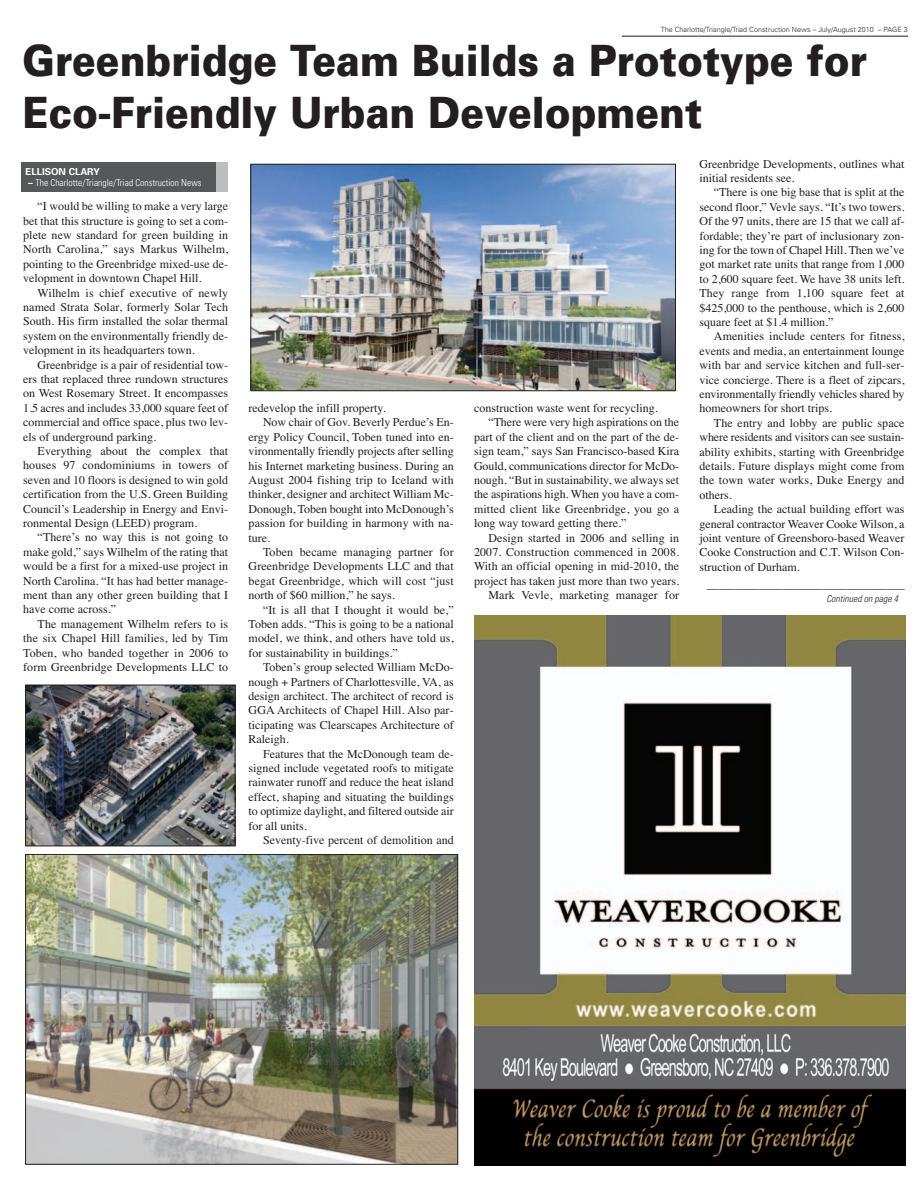
<style>
.page{position:relative;width:918px;height:1188px;background:#fff}
.page>*{position:absolute;margin:0;border:0;box-sizing:border-box;transform-origin:0 0}
.t1{font:900 43.2px/51.9px "Univers";color:#231f20;scale:.9 1}
.t2{font:12px/14.4px "Times";color:#231f20;text-align:justify}
.t3{font:italic 300 condensed 12px "Univers";color:#231f20}
.t4{font:300 condensed 9.6px "Univers";color:#fff}
.t5{font:italic 300 condensed 9.6px "Univers";color:#231f20}
.t6{font:700 9.6px "Univers";color:#fff}
.t7{font:300 7.2px "Univers";color:#231f20}
.s1{font-weight:700;font-stretch:normal}
</style>
<div class="page">
<hr style="left:622px;top:36px;width:286px;height:1px;background:#231f20">
<div style="left:21px;top:162px;width:206px;height:30px;background:#57585a"></div>
<div style="left:216px;top:162px;width:11px;height:30px;background:#bcbdc0"></div>
<img style="left:27px;top:856px;width:429px;height:307px">
<div style="left:25px;top:854px;width:433px;height:311px;border:1px solid #231f20"></div>
<img style="left:27px;top:687px;width:206px;height:157px">
<div style="left:25px;top:685px;width:210px;height:161px;border:1px solid #231f20"></div>
<img style="left:252px;top:166px;width:422px;height:223px">
<div style="left:250px;top:164px;width:426px;height:227px;border:1px solid #231f20"></div>
<img style="left:474px;top:615px;width:431px;height:551px">
<p class="t7" style="left:661px;top:26px;width:249px">The Charlotte/Triangle/Triad Construction News – July/August 2010 – PAGE 3</p>
<h1 class="t1" style="left:23px;top:39px;width:940px">Greenbridge Team Builds a Prototype for<br>Eco-Friendly Urban Development</h1>
<p class="t6" style="left:26px;top:168px;width:76px">ELLISON CLARY</p>
<p class="t4" style="left:28px;top:179px;width:175px"><span class="s1">–</span> The Charlotte/Triangle/Triad Construction News</p>
<p class="t2" style="left:23px;top:200px;width:207px;text-indent:14px">“I would be willing to make a very large bet that this structure is going to set a com&shy;plete new standard for green building in North Carolina,” says Markus Wilhelm, pointing to the Greenbridge mixed-use de&shy;velopment in downtown Chapel Hill.</p>
<p class="t2" style="left:23px;top:286px;width:207px;text-indent:14px">Wilhelm is chief executive of newly named Strata Solar, formerly Solar Tech South. His firm installed the solar thermal system on the environmentally friendly de&shy;velopment in its headquarters town.</p>
<p class="t2" style="left:23px;top:358px;width:207px;text-indent:14px">Greenbridge is a pair of residential tow&shy;ers that replaced three rundown structures on West Rosemary Street. It encompasses 1.5 acres and includes 33,000 square feet of commercial and office space, plus two lev&shy;els of underground parking.</p>
<p class="t2" style="left:23px;top:445px;width:207px;text-indent:14px">Everything about the complex that houses 97 condominiums in towers of seven and 10 floors is designed to win gold certification from the U.S. Green Building Council’s Leadership in Energy and Envi&shy;ronmental Design (LEED) program.</p>
<p class="t2" style="left:23px;top:531px;width:207px;text-indent:14px">“There’s no way this is not going to make gold,” says Wilhelm of the rating that would be a first for a mixed-use project in North Carolina. “It has had better manage&shy;ment than any other green building that I have come across.”</p>
<p class="t2" style="left:23px;top:618px;width:207px;text-indent:14px">The management Wilhelm refers to is the six Chapel Hill families, led by Tim Toben, who banded together in 2006 to form Greenbridge Developments LLC to</p>
<p class="t2" style="left:249px;top:402px;width:139px">redevelop the infill property.</p>
<p class="t2" style="left:263px;top:416px;width:192px">Now chair of Gov. Beverly Perdue’s En-</p>
<p class="t2" style="left:249px;top:431px;width:207px">ergy Policy Council, Toben tuned into en-</p>
<p class="t2" style="left:249px;top:445px;width:207px">vironmentally friendly projects after selling</p>
<p class="t2" style="left:249px;top:460px;width:207px">his Internet marketing business. During an</p>
<p class="t2" style="left:249px;top:474px;width:207px">August 2004 fishing trip to Iceland with</p>
<p class="t2" style="left:249px;top:488px;width:207px">thinker, designer and architect William Mc-</p>
<p class="t2" style="left:249px;top:503px;width:207px">Donough, Toben bought into McDonough’s</p>
<p class="t2" style="left:249px;top:517px;width:207px">passion for building in harmony with na-</p>
<p class="t2" style="left:249px;top:532px;width:23px">ture.</p>
<p class="t2" style="left:263px;top:546px;width:192px">Toben became managing partner for</p>
<p class="t2" style="left:249px;top:560px;width:207px">Greenbridge Developments LLC and that</p>
<p class="t2" style="left:249px;top:575px;width:207px">begat Greenbridge, which will cost “just</p>
<p class="t2" style="left:249px;top:589px;width:148px">north of $60 million,” he says.</p>
<p class="t2" style="left:263px;top:604px;width:192px">“It is all that I thought it would be,”</p>
<p class="t2" style="left:249px;top:618px;width:207px">Toben adds. “This is going to be a national</p>
<p class="t2" style="left:249px;top:632px;width:207px">model, we think, and others have told us,</p>
<p class="t2" style="left:249px;top:647px;width:151px">for sustainability in buildings.”</p>
<p class="t2" style="left:263px;top:661px;width:192px">Toben’s group selected William McDo-</p>
<p class="t2" style="left:249px;top:676px;width:207px">nough + Partners of Charlottesville, VA, as</p>
<p class="t2" style="left:249px;top:690px;width:207px">design architect. The architect of record is</p>
<p class="t2" style="left:249px;top:704px;width:207px">GGA Architects of Chapel Hill. Also par-</p>
<p class="t2" style="left:249px;top:719px;width:207px">ticipating was Clearscapes Architecture of</p>
<p class="t2" style="left:249px;top:733px;width:42px">Raleigh.</p>
<p class="t2" style="left:263px;top:748px;width:192px">Features that the McDonough team de-</p>
<p class="t2" style="left:249px;top:762px;width:207px">signed include vegetated roofs to mitigate</p>
<p class="t2" style="left:249px;top:776px;width:207px">rainwater runoff and reduce the heat island</p>
<p class="t2" style="left:249px;top:791px;width:207px">effect, shaping and situating the buildings</p>
<p class="t2" style="left:249px;top:805px;width:207px">to optimize daylight, and filtered outside air</p>
<p class="t2" style="left:249px;top:820px;width:60px">for all units.</p>
<p class="t2" style="left:263px;top:834px;width:192px">Seventy-five percent of demolition and</p>
<p class="t2" style="left:474px;top:402px;width:185px">construction waste went for recycling.</p>
<p class="t2" style="left:488px;top:416px;width:192px">“There were very high aspirations on the</p>
<p class="t2" style="left:474px;top:431px;width:207px">part of the client and on the part of the de-</p>
<p class="t2" style="left:474px;top:445px;width:207px">sign team,” says San Francisco-based Kira</p>
<p class="t2" style="left:474px;top:460px;width:207px">Gould, communications director for McDo-</p>
<p class="t2" style="left:474px;top:474px;width:207px">nough. “But in sustainability, we always set</p>
<p class="t2" style="left:474px;top:488px;width:207px">the aspirations high. When you have a com-</p>
<p class="t2" style="left:474px;top:503px;width:207px">mitted client like Greenbridge, you go a</p>
<p class="t2" style="left:474px;top:517px;width:154px">long way toward getting there.”</p>
<p class="t2" style="left:488px;top:532px;width:192px">Design started in 2006 and selling in</p>
<p class="t2" style="left:474px;top:546px;width:207px">2007. Construction commenced in 2008.</p>
<p class="t2" style="left:474px;top:560px;width:207px">With an official opening in mid-2010, the</p>
<p class="t2" style="left:474px;top:575px;width:207px">project has taken just more than two years.</p>
<p class="t2" style="left:488px;top:589px;width:192px">Mark Vevle, marketing manager for</p>
<p class="t2" style="left:700px;top:158px;width:207px">Greenbridge Developments, outlines what initial residents see.</p>
<p class="t2" style="left:700px;top:186px;width:207px;text-indent:14px">“There is one big base that is split at the second floor,” Vevle says. “It’s two towers.<br>Of the 97 units, there are 15 that we call af&shy;fordable; they’re part of inclusionary zon&shy;ing for the town of Chapel Hill. Then we’ve got market rate units that range from 1,000 to 2,600 square feet. We have 38 units left.<br>They range from 1,100 square feet at $425,000 to the penthouse, which is 2,600 square feet at $1.4 million.”</p>
<p class="t2" style="left:700px;top:330px;width:207px;text-indent:14px">Amenities include centers for fitness, events and media, an entertainment lounge with bar and service kitchen and full-ser&shy;vice concierge. There is a fleet of zipcars, environmentally friendly vehicles shared by homeowners for short trips.</p>
<p class="t2" style="left:700px;top:417px;width:207px;text-indent:14px">The entry and lobby are public space where residents and visitors can see sustain&shy;ability exhibits, starting with Greenbridge details. Future displays might come from the town water works, Duke Energy and others.</p>
<p class="t2" style="left:700px;top:503px;width:207px;text-indent:14px">Leading the actual building effort was general contractor Weaver Cooke Wilson, a joint venture of Greensboro-based Weaver Cooke Construction and C.T. Wilson Con&shy;struction of Durham.</p>
<p class="t3" style="left:706px;top:584px;width:202px">––––––––––––––––––––––––––––––––––</p>
<p class="t5" style="left:826px;top:595px;width:75px">Continued on page 4</p>
</div>
